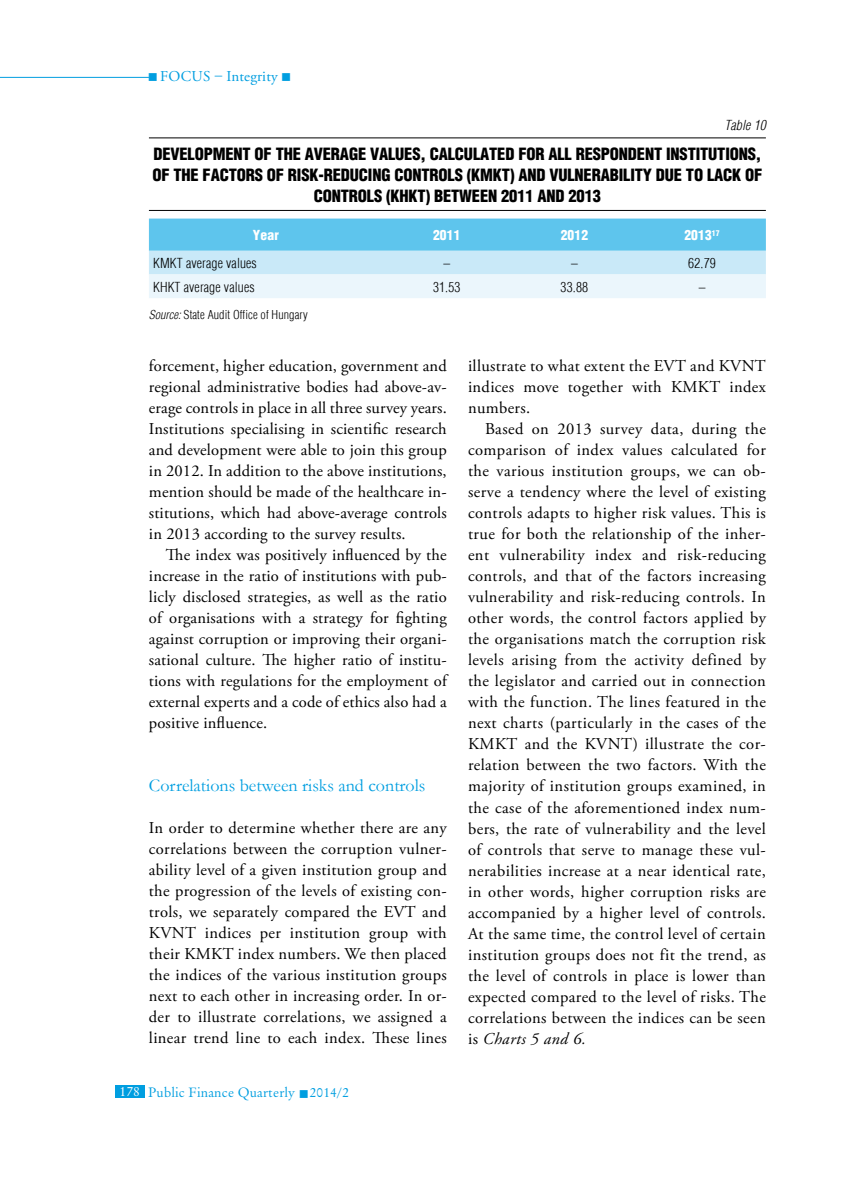
<style>
.page{position:relative;width:851px;height:1191px;background:#fff}
.page>*{position:absolute;margin:0;border:0;box-sizing:border-box;transform-origin:0 0}
.t1{font:18px "Garamond";color:#009ee0}
.t2{font:16.5px/21px "Adobe Garamond Pro";letter-spacing:.01em;color:#000;text-align:justify}
.t3{font:900 condensed 16.5px/21px "H Helvetica";letter-spacing:-.01em;color:#000;text-align:center}
.t4{font:15px "Adobe Garamond Pro";color:#009ee0}
.t5{font:300 condensed 13.5px "H Helvetica";letter-spacing:.01em;color:#000}
.t6{font:13.5px "Original Garamond HU Normal";letter-spacing:.01em;color:#009ee0}
.t7{font:900 condensed 13.5px "H Helvetica";letter-spacing:.01em;color:#fff}
.t8{font:italic 300 condensed 13.5px "H Helvetica";letter-spacing:.01em;color:#000}
.t9{font:300 condensed 12px "H Helvetica";letter-spacing:.01em;color:#000}
.s1{font-style:italic}
.s2{color:#fff}
</style>
<div class="page">
<hr style="left:0;top:77px;width:149px;height:1px;background:#009ee0">
<div style="left:115px;top:1084px;width:30px;height:13px;background:#009ee0"></div>
<hr style="left:149px;top:137px;width:616px;height:1px;background:#000">
<hr style="left:149px;top:210px;width:616px;height:1px;background:#000">
<svg style="left:149px;top:218px;width:616px;height:80px;background:#a8def4"></svg>
<p class="t4" style="left:148px;top:67px;width:145px">■ Focus – Integrity ■</p>
<p class="t8" style="left:724px;top:117px;width:43px">Table 10</p>
<p class="t3" style="left:152px;top:143px;width:611px">DEVELOPMENT OF THE AVERAGE VALUES, CALCULATED FOR ALL RESPONDENT INSTITUTIONS,<br>OF THE FACTORS OF RISK-REDUCING CONTROLS (KMKT) AND VULNERABILITY DUE TO LACK OF<br>CONTROLS (KHKT) BETWEEN 2011 AND 2013</p>
<p class="t7" style="left:253px;top:227px;width:27px">YEAR</p>
<p class="t7" style="left:433px;top:227px;width:29px">2011</p>
<p class="t7" style="left:560px;top:227px;width:29px">2012</p>
<p class="t7" style="left:684px;top:227px;width:37px">2013<sup>17</sup></p>
<p class="t5" style="left:153px;top:255px;width:105px">KMKT average values</p>
<p class="t5" style="left:443px;top:255px;width:8px">–</p>
<p class="t5" style="left:571px;top:255px;width:8px">–</p>
<p class="t5" style="left:688px;top:255px;width:29px">62.79</p>
<p class="t5" style="left:153px;top:279px;width:103px">KHKT average values</p>
<p class="t5" style="left:433px;top:279px;width:29px">31.53</p>
<p class="t5" style="left:560px;top:279px;width:29px">33.88</p>
<p class="t5" style="left:698px;top:279px;width:8px">–</p>
<p class="t9" style="left:149px;top:308px;width:160px"><span class="s1">Source:</span> State Audit Office of Hungary</p>
<p class="t2" style="left:149px;top:356px;width:299px">forcement, higher education, government and regional administrative bodies had above-av&shy;erage controls in place in all three survey years.<br>Institutions specialising in scientific research and development were able to join this group in 2012. In addition to the above institutions, mention should be made of the healthcare in&shy;stitutions, which had above-average controls in 2013 according to the survey results.</p>
<p class="t2" style="left:149px;top:545px;width:301px;text-indent:17px">The index was positively influenced by the increase in the ratio of institutions with pub&shy;licly disclosed strategies, as well as the ratio of organisations with a strategy for fighting against corruption or improving their organi&shy;sational culture. The higher ratio of institu&shy;tions with regulations for the employment of external experts and a code of ethics also had a positive influence.</p>
<p class="t1" style="left:149px;top:773px;width:278px">Correlations between risks and controls</p>
<p class="t2" style="left:149px;top:818px;width:299px">In order to determine whether there are any correlations between the corruption vulner&shy;ability level of a given institution group and the progression of the levels of existing con&shy;trols, we separately compared the EVT and KVNT indices per institution group with their KMKT index numbers. We then placed the indices of the various institution groups next to each other in increasing order. In or&shy;der to illustrate correlations, we assigned a linear trend line to each index. These lines</p>
<p class="t6" style="left:120px;top:1084px;width:231px"><span class="s2">178</span> Public Finance Quarterly ■ 2014/2</p>
<p class="t2" style="left:468px;top:356px;width:299px">illustrate to what extent the EVT and KVNT indices move together with KMKT index numbers.</p>
<p class="t2" style="left:468px;top:419px;width:300px;text-indent:17px">Based on 2013 survey data, during the comparison of index values calculated for the various institution groups, we can ob&shy;serve a tendency where the level of existing controls adapts to higher risk values. This is true for both the relationship of the inher&shy;ent vulnerability index and risk-reducing controls, and that of the factors increasing vulnerability and risk-reducing controls. In other words, the control factors applied by the organisations match the corruption risk levels arising from the activity defined by the legislator and carried out in connection with the function. The lines featured in the next charts (particularly in the cases of the KMKT and the KVNT) illustrate the cor&shy;relation between the two factors. With the majority of institution groups examined, in the case of the aforementioned index num&shy;bers, the rate of vulnerability and the level of controls that serve to manage these vul&shy;nerabilities increase at a near identical rate, in other words, higher corruption risks are accompanied by a higher level of controls.<br>At the same time, the control level of certain institution groups does not fit the trend, as the level of controls in place is lower than expected compared to the level of risks. The correlations between the indices can be seen is <span class="s1">Charts 5 and 6.</span></p>
</div>
